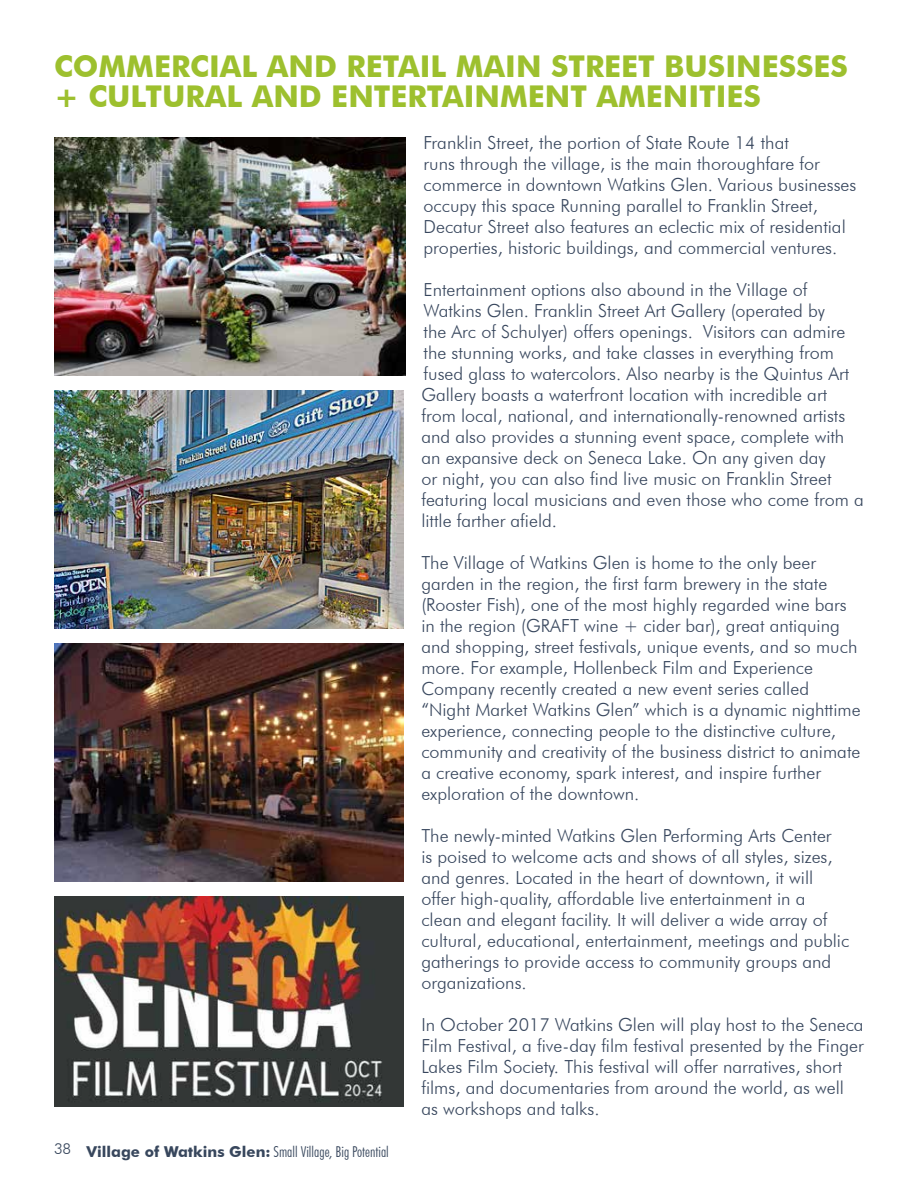
<style>
.page{position:relative;width:918px;height:1188px;background:#fff}
.page>*{position:absolute;margin:0;border:0;box-sizing:border-box;transform-origin:0 0}
.t1{font:700 30px/30px "Futura BT";color:#9dc02e}
.t2{font:300 18px/21px "Futura BT";color:#37465d}
.t3{font:300 condensed 15px "Futura BT";color:#38475d}
.s1{font-weight:700;font-stretch:normal}
</style>
<div class="page">
<img style="left:54px;top:391px;width:349px;height:237px">
<img style="left:54px;top:897px;width:349px;height:210px">
<img style="left:55px;top:644px;width:348px;height:237px">
<img style="left:54px;top:138px;width:352px;height:237px">
<h1 class="t1" style="left:54px;top:51px;width:796px">COMMERCIAL AND RETAIL MAIN STREET BUSINESSES + CULTURAL AND ENTERTAINMENT AMENITIES</h1>
<p class="t2" style="left:424px;top:132px;width:434px">Franklin Street, the portion of State Route 14 that<br>runs through the village, is the main thoroughfare for commerce in downtown Watkins Glen. Various businesses occupy this space Running parallel to Franklin Street, Decatur Street also features an eclectic mix of residential properties, historic buildings, and commercial ventures.</p>
<p class="t2" style="left:421px;top:279px;width:444px">Entertainment options also abound in the Village of Watkins Glen. Franklin Street Art Gallery (operated by<br>the Arc of Schulyer) offers openings. Visitors can admire the stunning works, and take classes in everything from fused glass to watercolors. Also nearby is the Quintus Art Gallery boasts a waterfront location with incredible art from local, national, and internationally-renowned artists and also provides a stunning event space, complete with an expansive deck on Seneca Lake. On any given day<br>or night, you can also find live music on Franklin Street featuring local musicians and even those who come from a little farther afield.</p>
<p class="t2" style="left:421px;top:552px;width:441px">The Village of Watkins Glen is home to the only beer garden in the region, the first farm brewery in the state (Rooster Fish), one of the most highly regarded wine bars in the region (GRAFT wine + cider bar), great antiquing and shopping, street festivals, unique events, and so much more. For example, Hollenbeck Film and Experience Company recently created a new event series called “Night Market Watkins Glen” which is a dynamic nighttime experience, connecting people to the distinctive culture, community and creativity of the business district to animate a creative economy, spark interest, and inspire further exploration of the downtown.</p>
<p class="t2" style="left:421px;top:825px;width:429px">The newly-minted Watkins Glen Performing Arts Center<br>is poised to welcome acts and shows of all styles, sizes, and genres. Located in the heart of downtown, it will offer high-quality, affordable live entertainment in a clean and elegant facility. It will deliver a wide array of cultural, educational, entertainment, meetings and public gatherings to provide access to community groups and organizations.</p>
<p class="t2" style="left:421px;top:1014px;width:444px">In October 2017 Watkins Glen will play host to the Seneca Film Festival, a five-day film festival presented by the Finger Lakes Film Society. This festival will offer narratives, short films, and documentaries from around the world, as well as workshops and talks.</p>
<p class="t3" style="left:54px;top:1142px;width:336px"><sup>38</sup> <span class="s1">Village of Watkins Glen:</span> Small Village, Big Potential</p>
</div>
